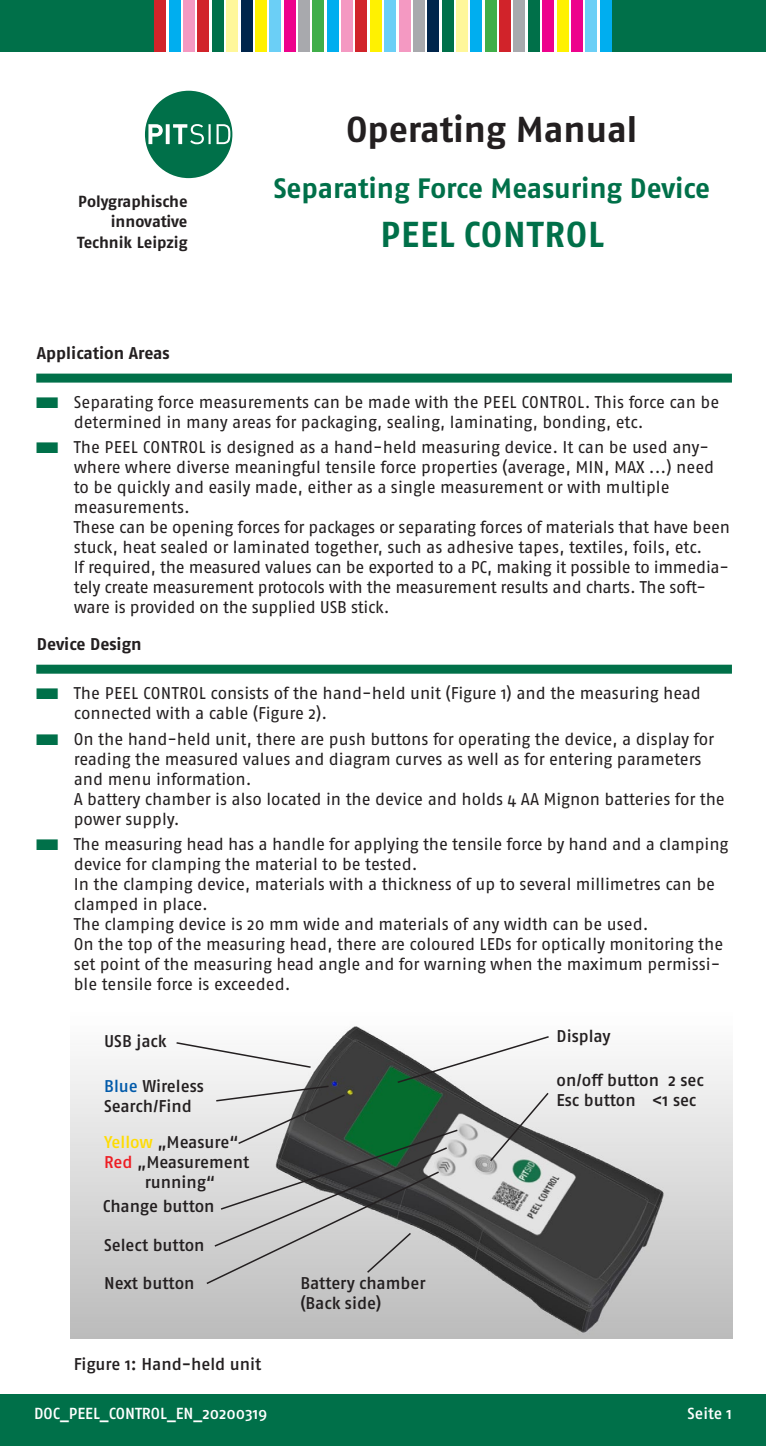
<style>
.page{position:relative;width:766px;height:1446px;background:#fff}
.page>*{position:absolute;margin:0;border:0;box-sizing:border-box;transform-origin:0 0}
.t1{font:700 36px "Fago Pro";letter-spacing:-.005em;color:#231f20}
.t2{font:700 36px "Fago Pro";letter-spacing:.03em;color:#007049}
.t3{font:700 28px "Fago Pro";letter-spacing:-.005em;color:#007049}
.t4{font:17px/20px "Fago Pro";letter-spacing:-.005em;color:#231f20}
.t5{font:500 17px/20px "Fago Pro";letter-spacing:-.005em;color:#231f20}
.t6{font:700 17px "Fago Pro";letter-spacing:-.005em;color:#231f20}
.t7{font:700 16px/20.4px "Fago Pro";letter-spacing:-.005em;color:#231f20;text-align:right}
.t8{font:500 16px "Fago Pro";color:#fff}
.s1{font-size:32px;color:#007049}
.s2{color:#015aaa}
.s3{color:#ffdc01}
.s4{color:#ee1d23}
</style>
<div class="page">
<div style="left:0;top:0;width:765px;height:51px;background:#007049"></div>
<div style="left:0;top:1395px;width:765px;height:51px;background:#007049"></div>
<div style="left:36px;top:374px;width:695px;height:9px;background:#007049"></div>
<div style="left:36px;top:665px;width:695px;height:9px;background:#007049"></div>
<div style="left:145px;top:91px;width:87px;height:87px;background:#007049;border-radius:50%"></div>
<svg style="left:148px;top:124px;width:82px;height:20px"></svg>
<img style="left:71px;top:1026px;width:661px;height:312px">
<svg style="left:175px;top:1035px;width:375px;height:250px"></svg>
<svg style="left:166px;top:0;width:433px;height:51px;background:#e8e4df"></svg>
<div style="left:599px;top:0;width:12px;height:51px;background:#00aeef"></div>
<div style="left:585px;top:0;width:12px;height:51px;background:#6bcff6"></div>
<div style="left:571px;top:0;width:11px;height:51px;background:#ed028c"></div>
<div style="left:556px;top:0;width:12px;height:51px;background:#fff101"></div>
<div style="left:542px;top:0;width:11px;height:51px;background:#ed028c"></div>
<div style="left:528px;top:0;width:11px;height:51px;background:#007049"></div>
<div style="left:513px;top:0;width:12px;height:51px;background:#a8a9ad"></div>
<div style="left:499px;top:0;width:11px;height:51px;background:#d1232a"></div>
<div style="left:485px;top:0;width:11px;height:51px;background:#40ae49"></div>
<div style="left:470px;top:0;width:12px;height:51px;background:#00aeef"></div>
<div style="left:456px;top:0;width:11px;height:51px;background:#fff79a"></div>
<div style="left:442px;top:0;width:11px;height:51px;background:#007049"></div>
<div style="left:427px;top:0;width:12px;height:51px;background:#00254c"></div>
<div style="left:413px;top:0;width:11px;height:51px;background:#a8a9ad"></div>
<div style="left:398px;top:0;width:12px;height:51px;background:#f499c2"></div>
<div style="left:384px;top:0;width:12px;height:51px;background:#6bcff6"></div>
<div style="left:370px;top:0;width:11px;height:51px;background:#fff101"></div>
<div style="left:355px;top:0;width:12px;height:51px;background:#d1232a"></div>
<div style="left:341px;top:0;width:12px;height:51px;background:#f499c2"></div>
<div style="left:327px;top:0;width:11px;height:51px;background:#00aeef"></div>
<div style="left:312px;top:0;width:12px;height:51px;background:#40ae49"></div>
<div style="left:298px;top:0;width:11px;height:51px;background:#a8a9ad"></div>
<div style="left:284px;top:0;width:11px;height:51px;background:#ed028c"></div>
<div style="left:269px;top:0;width:12px;height:51px;background:#6bcff6"></div>
<div style="left:255px;top:0;width:11px;height:51px;background:#fff101"></div>
<div style="left:241px;top:0;width:11px;height:51px;background:#00254c"></div>
<div style="left:226px;top:0;width:12px;height:51px;background:#fff79a"></div>
<div style="left:212px;top:0;width:11px;height:51px;background:#007049"></div>
<div style="left:198px;top:0;width:11px;height:51px;background:#d1232a"></div>
<div style="left:183px;top:0;width:12px;height:51px;background:#f499c2"></div>
<div style="left:169px;top:0;width:11px;height:51px;background:#00aeef"></div>
<div style="left:154px;top:0;width:12px;height:51px;background:#d1232a"></div>
<p class="t7" style="left:77px;top:191px;width:112px">Polygraphische innovative<br>Technik Leipzig</p>
<h1 class="t1" style="left:346px;top:108px;width:292px">Operating Manual</h1>
<h2 class="t3" style="left:273px;top:172px;width:438px">Separating Force Measuring Device</h2>
<h1 class="t2" style="left:380px;top:213px;width:225px">PEEL CONTROL</h1>
<p class="t6" style="left:37px;top:343px;width:134px">Application Areas</p>
<p class="t4" style="left:74px;top:392px;width:647px;text-indent:-40px"><span class="s1">▬</span> Separating force measurements can be made with the PEEL CONTROL. This force can be determined in many areas for packaging, sealing, laminating, bonding, etc.</p>
<p class="t4" style="left:74px;top:437px;width:657px;text-indent:-40px"><span class="s1">▬</span> The PEEL CONTROL is designed as a hand-held measuring device. It can be used any&shy;where where diverse meaningful tensile force properties (average, MIN, MAX ...) need to be quickly and easily made, either as a single measurement or with multiple measurements.<br>These can be opening forces for packages or separating forces of materials that have been stuck, heat sealed or laminated together, such as adhesive tapes, textiles, foils, etc.<br>If required, the measured values can be exported to a PC, making it possible to immedia&shy;tely create measurement protocols with the measurement results and charts. The soft&shy;ware is provided on the supplied USB stick.</p>
<p class="t6" style="left:37px;top:634px;width:106px">Device Design</p>
<p class="t4" style="left:74px;top:683px;width:628px;text-indent:-40px"><span class="s1">▬</span> The PEEL CONTROL consists of the hand-held unit (Figure 1) and the measuring head connected with a cable (Figure 2).</p>
<p class="t4" style="left:74px;top:728px;width:652px;text-indent:-40px"><span class="s1">▬</span> On the hand-held unit, there are push buttons for operating the device, a display for reading the measured values and diagram curves as well as for entering parameters and menu information.<br>A battery chamber is also located in the device and holds 4 AA Mignon batteries for the power supply.</p>
<p class="t4" style="left:74px;top:834px;width:656px;text-indent:-40px"><span class="s1">▬</span> The measuring head has a handle for applying the tensile force by hand and a clamping device for clamping the material to be tested.<br>In the clamping device, materials with a thickness of up to several millimetres can be clamped in place.<br>The clamping device is 20 mm wide and materials of any width can be used.<br>On the top of the measuring head, there are coloured LEDs for optically monitoring the set point of the measuring head angle and for warning when the maximum permissi&shy;ble tensile force is exceeded.</p>
<p class="t5" style="left:104px;top:1031px;width:64px">USB jack</p>
<p class="t5" style="left:104px;top:1076px;width:101px"><span class="s2">Blue</span> Wireless<br>Search/Find</p>
<p class="t5" style="left:104px;top:1132px;width:136px"><span class="s3">Yellow</span> „Measure“</p>
<p class="t5" style="left:104px;top:1152px;width:146px"><span class="s4">Red</span> „Measurement</p>
<p class="t5" style="left:145px;top:1172px;width:72px">running“</p>
<p class="t5" style="left:103px;top:1196px;width:113px">Change button</p>
<p class="t5" style="left:104px;top:1235px;width:102px">Select button</p>
<p class="t5" style="left:104px;top:1273px;width:92px">Next button</p>
<p class="t5" style="left:74px;top:1354px;width:189px">Figure 1: Hand-held unit</p>
<p class="t5" style="left:300px;top:1273px;width:127px">Battery chamber (Back side)</p>
<p class="t5" style="left:556px;top:1026px;width:55px">Display</p>
<p class="t5" style="left:556px;top:1070px;width:149px">on/off button 2 sec<br>Esc button &lt;1 sec</p>
<p class="t8" style="left:34px;top:1404px;width:235px">DOC_PEEL_CONTROL_EN_20200319</p>
<p class="t8" style="left:687px;top:1404px;width:46px">Seite 1</p>
</div>
